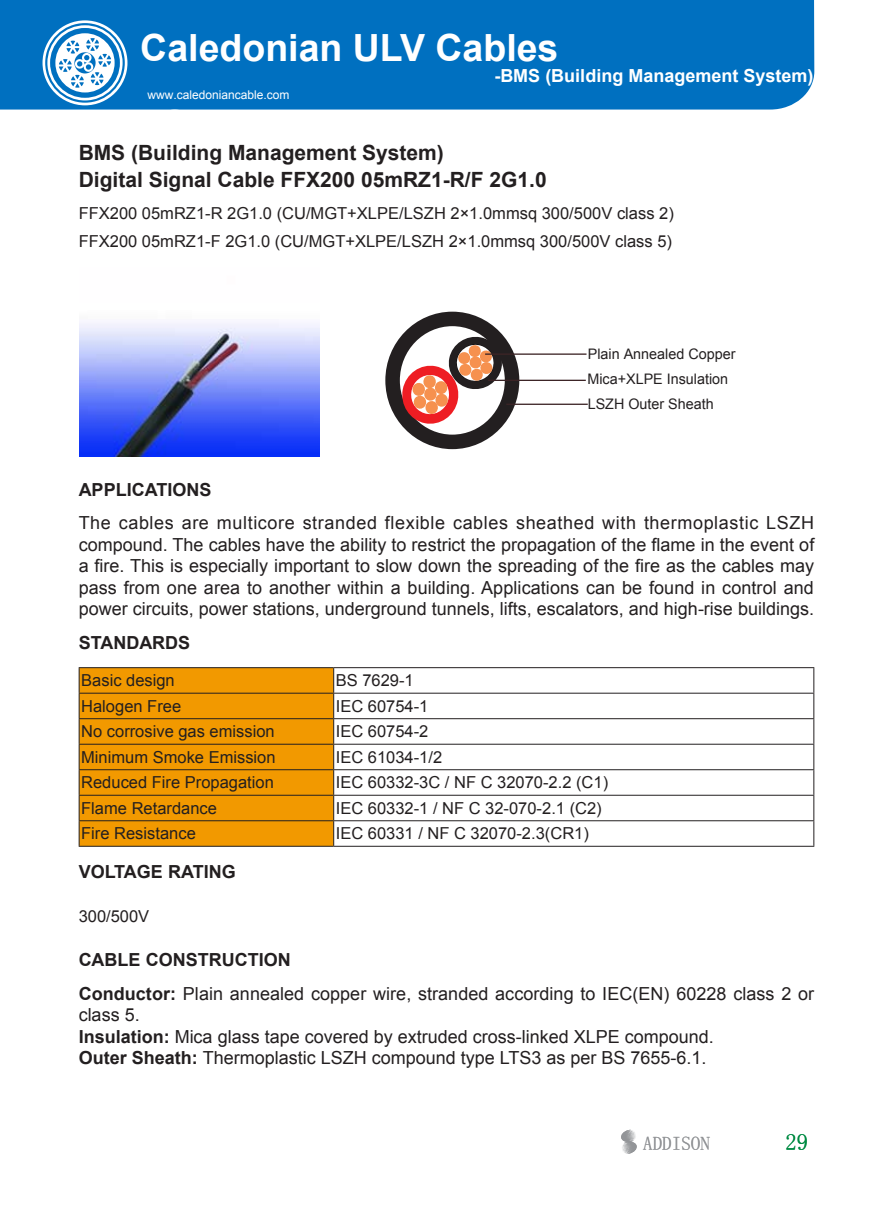
<style>
.page{position:relative;width:893px;height:1212px;background:#fff}
.page>*{position:absolute;margin:0;border:0;box-sizing:border-box;transform-origin:0 0}
.t1{font:700 37.5px "Arial";color:#fff}
.t2{font:22.5px "Sim Sun";color:#008b43}
.t3{font:700 21px/26.7px "Arial";color:#231f20}
.t4{font:19.05px "Sim Sun";color:#939598}
.t5{font:18px/21.6px "Arial";color:#231f20}
.t6{font:700 18px "Arial";color:#231f20}
.t7{font:700 18px "Arial";color:#fff}
.t8{font:16.5px/28.3px "Arial";color:#231f20}
.t9{font:14.55px "Arial";color:#231f20}
.t10{font:12px "Arial";color:#fff}
.s1{font-weight:700}
</style>
<div class="page">
<div style="left:0;top:0;width:814px;height:110px;background:#0070c0"></div>
<svg style="left:43px;top:20px;width:84px;height:85px"></svg>
<svg style="left:621px;top:1130px;width:16px;height:24px"></svg>
<div style="left:385px;top:312px;width:134px;height:137px;border:15px solid #231f20;border-radius:50%"></div>
<svg style="left:401px;top:333px;width:102px;height:93px"></svg>
<hr style="left:485px;top:353px;width:101px;height:2px;background:#3c2426">
<hr style="left:506px;top:404px;width:82px;height:1px;background:#3c2426">
<hr style="left:488px;top:380px;width:98px;height:1px;background:#3c2426">
<div style="left:80px;top:668px;width:253px;height:178px;background:#f29900"></div>
<hr style="left:79px;top:667px;width:255px;height:1px;background:#231f20">
<hr style="left:334px;top:667px;width:480px;height:1px;background:#231f20">
<hr style="left:79px;top:693px;width:255px;height:1px;background:#231f20">
<hr style="left:334px;top:693px;width:480px;height:1px;background:#231f20">
<hr style="left:79px;top:718px;width:255px;height:1px;background:#231f20">
<hr style="left:334px;top:718px;width:480px;height:1px;background:#231f20">
<hr style="left:79px;top:744px;width:255px;height:1px;background:#231f20">
<hr style="left:334px;top:744px;width:480px;height:1px;background:#231f20">
<hr style="left:79px;top:769px;width:255px;height:1px;background:#231f20">
<hr style="left:334px;top:769px;width:480px;height:1px;background:#231f20">
<hr style="left:79px;top:795px;width:255px;height:1px;background:#231f20">
<hr style="left:334px;top:795px;width:480px;height:1px;background:#231f20">
<hr style="left:79px;top:820px;width:255px;height:1px;background:#231f20">
<hr style="left:334px;top:820px;width:480px;height:1px;background:#231f20">
<hr style="left:79px;top:846px;width:255px;height:1px;background:#231f20">
<hr style="left:334px;top:846px;width:480px;height:1px;background:#231f20">
<svg style="left:79px;top:668px;width:1px;height:178px"></svg>
<svg style="left:333px;top:668px;width:1px;height:178px"></svg>
<svg style="left:813px;top:668px;width:1px;height:178px"></svg>
<img style="left:80px;top:323px;width:239px;height:133px">
<h1 class="t1" style="left:140px;top:23px;width:420px">Caledonian ULV Cables</h1>
<p class="t7" style="left:494px;top:64px;width:321px">-BMS (Building Management System)</p>
<p class="t10" style="left:148px;top:87px;width:144px">www.caledoniancable.com</p>
<p class="t3" style="left:79px;top:140px;width:469px">BMS (Building Management System)<br>Digital Signal Cable FFX200 05mRZ1-R/F 2G1.0</p>
<p class="t8" style="left:79px;top:199px;width:597px">FFX200 05mRZ1-R 2G1.0 (CU/MGT+XLPE/LSZH 2×1.0mmsq 300/500V class 2)<br>FFX200 05mRZ1-F 2G1.0 (CU/MGT+XLPE/LSZH 2×1.0mmsq 300/500V class 5)</p>
<p class="t9" style="left:588px;top:344px;width:149px">Plain Annealed Copper</p>
<p class="t9" style="left:588px;top:394px;width:127px">LSZH Outer Sheath</p>
<p class="t9" style="left:587px;top:370px;width:142px">Mica+XLPE Insulation</p>
<p class="t6" style="left:79px;top:477px;width:134px">APPLICATIONS</p>
<p class="t5" style="left:79px;top:512px;width:737px;text-align:justify">The cables are multicore stranded flexible cables sheathed with thermoplastic LSZH compound. The cables have the ability to restrict the propagation of the flame in the event of a fire. This is especially important to slow down the spreading of the fire as the cables may pass from one area to another within a building. Applications can be found in control and power circuits, power stations, underground tunnels, lifts, escalators, and high-rise buildings.</p>
<p class="t6" style="left:79px;top:630px;width:113px">STANDARDS</p>
<p class="t8" style="left:81px;top:666px;width:95px">Basic design</p>
<p class="t8" style="left:336px;top:666px;width:79px">BS 7629-1</p>
<p class="t8" style="left:81px;top:692px;width:101px">Halogen Free</p>
<p class="t8" style="left:336px;top:692px;width:94px">IEC 60754-1</p>
<p class="t8" style="left:81px;top:717px;width:195px">No corrosive gas emission</p>
<p class="t8" style="left:336px;top:717px;width:94px">IEC 60754-2</p>
<p class="t8" style="left:81px;top:743px;width:196px">Minimum Smoke Emission</p>
<p class="t8" style="left:336px;top:743px;width:108px">IEC 61034-1/2</p>
<p class="t8" style="left:81px;top:768px;width:194px">Reduced Fire Propagation</p>
<p class="t8" style="left:336px;top:768px;width:274px">IEC 60332-3C / NF C 32070-2.2 (C1)</p>
<p class="t8" style="left:81px;top:794px;width:137px">Flame Retardance</p>
<p class="t8" style="left:336px;top:794px;width:267px">IEC 60332-1 / NF C 32-070-2.1 (C2)</p>
<p class="t8" style="left:81px;top:819px;width:116px">Fire Resistance</p>
<p class="t8" style="left:336px;top:819px;width:255px">IEC 60331 / NF C 32070-2.3(CR1)</p>
<p class="t6" style="left:79px;top:860px;width:158px">VOLTAGE RATING</p>
<p class="t8" style="left:79px;top:902px;width:72px">300/500V</p>
<p class="t5" style="left:79px;top:943px;width:737px;line-height:33.3px"><span class="s1">CABLE CONSTRUCTION<br>Conductor:</span> Plain annealed copper wire, stranded according to IEC(EN) 60228 class 2 or</p>
<p class="t5" style="left:79px;top:1004px;width:637px">class 5.<br><span class="s1">Insulation:</span> Mica glass tape covered by extruded cross-linked XLPE compound.<br><span class="s1">Outer Sheath:</span> Thermoplastic LSZH compound type LTS3 as per BS 7655-6.1.</p>
<p class="t4" style="left:643px;top:1133px;width:68px">ADDISON</p>
<p class="t2" style="left:785px;top:1131px;width:24px">29</p>
</div>
